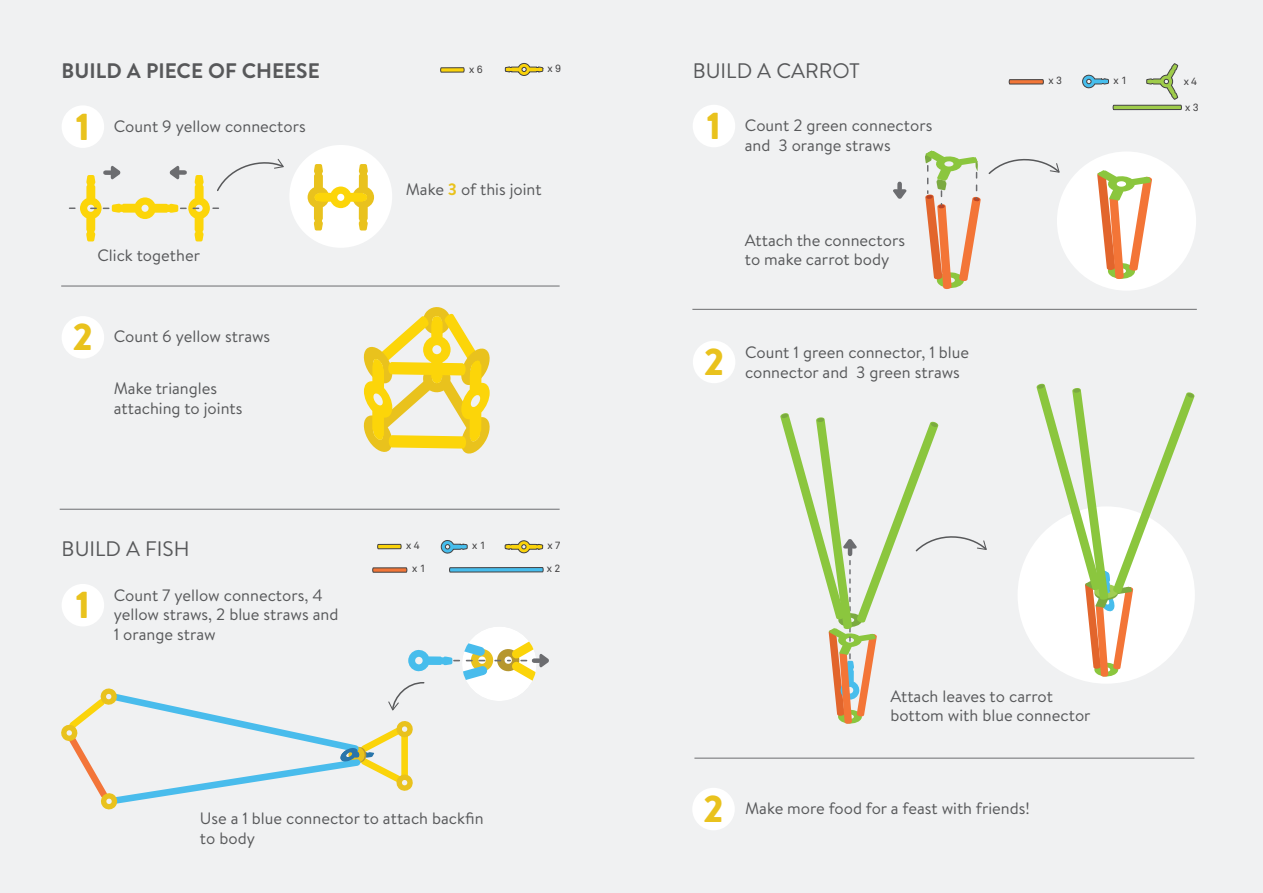
<style>
.page{position:relative;width:1263px;height:893px;background:#f0f1f2}
.page>*{position:absolute;margin:0;border:0;box-sizing:border-box;transform-origin:0 0}
.t1{font:900 37.5px "Brandon Text";color:#e9c21d}
.t2{font:21px "Brandon Text";color:#57585a}
.t3{font:700 21px "Brandon Text";color:#57585a}
.t4{font:16.5px/19.8px "Brandon Text";color:#57585a}
.t5{font:10.5px "Akkurat Std";color:#424142}
.s1{font-weight:700;color:#e9c21d}
</style>
<div class="page">
<div style="left:62px;top:105px;width:42px;height:43px;background:#fff;border-radius:50%"></div>
<div style="left:62px;top:584px;width:42px;height:42px;background:#fff;border-radius:50%"></div>
<div style="left:62px;top:316px;width:42px;height:43px;background:#fff;border-radius:50%"></div>
<div style="left:289px;top:145px;width:103px;height:103px;background:#fff;border-radius:50%"></div>
<hr style="left:61px;top:286px;width:499px;height:1px;background:#6c6d70">
<hr style="left:692px;top:309px;width:505px;height:1px;background:#6c6d70">
<hr style="left:694px;top:758px;width:500px;height:1px;background:#6c6d70">
<hr style="left:60px;top:509px;width:500px;height:1px;background:#6c6d70">
<div style="left:1057px;top:151px;width:139px;height:140px;background:#fff;border-radius:50%"></div>
<div style="left:693px;top:105px;width:42px;height:42px;background:#fff;border-radius:50%"></div>
<svg style="left:988px;top:158px;width:72px;height:16px"></svg>
<svg style="left:1097px;top:170px;width:55px;height:109px"></svg>
<svg style="left:925px;top:151px;width:56px;height:138px"></svg>
<svg style="left:893px;top:182px;width:14px;height:17px"></svg>
<div style="left:693px;top:341px;width:42px;height:42px;background:#fff;border-radius:50%"></div>
<svg style="left:70px;top:159px;width:214px;height:82px"></svg>
<svg style="left:308px;top:164px;width:66px;height:66px"></svg>
<svg style="left:363px;top:307px;width:127px;height:147px"></svg>
<svg style="left:61px;top:627px;width:488px;height:183px"></svg>
<div style="left:1017px;top:506px;width:178px;height:178px;background:#fff;border-radius:50%"></div>
<svg style="left:1036px;top:383px;width:158px;height:294px"></svg>
<svg style="left:780px;top:413px;width:207px;height:311px"></svg>
<svg style="left:505px;top:540px;width:38px;height:13px"></svg>
<svg style="left:377px;top:544px;width:24px;height:5px"></svg>
<svg style="left:441px;top:540px;width:27px;height:14px"></svg>
<svg style="left:372px;top:567px;width:35px;height:6px"></svg>
<svg style="left:449px;top:567px;width:94px;height:5px"></svg>
<svg style="left:1009px;top:79px;width:35px;height:5px"></svg>
<svg style="left:1082px;top:63px;width:100px;height:47px"></svg>
<div style="left:692px;top:788px;width:43px;height:42px;background:#fff;border-radius:50%"></div>
<svg style="left:505px;top:63px;width:39px;height:13px"></svg>
<svg style="left:440px;top:67px;width:24px;height:6px"></svg>
<p class="t3" style="left:62px;top:57px;width:260px">BUILD A PIECE OF CHEESE</p>
<h1 class="t1" style="left:76px;top:100px;width:16px">1</h1>
<p class="t4" style="left:114px;top:115px;width:193px">Count 9 yellow connectors</p>
<p class="t4" style="left:97px;top:245px;width:104px">Click together</p>
<h1 class="t1" style="left:73px;top:311px;width:22px">2</h1>
<p class="t4" style="left:114px;top:326px;width:158px">Count 6 yellow straws</p>
<p class="t4" style="left:114px;top:378px;width:130px">Make triangles attaching to joints</p>
<p class="t2" style="left:62px;top:534px;width:129px">BUILD A FISH</p>
<h1 class="t1" style="left:76px;top:578px;width:16px">1</h1>
<p class="t4" style="left:114px;top:584px;width:226px">Count 7 yellow connectors, 4 yellow straws, 2 blue straws and<br>1 orange straw</p>
<p class="t5" style="left:469px;top:63px;width:15px">x 6</p>
<p class="t5" style="left:547px;top:62px;width:15px">x 9</p>
<p class="t4" style="left:406px;top:179px;width:137px">Make <span class="s1">3</span> of this joint</p>
<p class="t5" style="left:406px;top:539px;width:15px">x 4</p>
<p class="t5" style="left:472px;top:539px;width:15px">x 1</p>
<p class="t5" style="left:547px;top:540px;width:15px">x 7</p>
<p class="t5" style="left:412px;top:563px;width:15px">x 1</p>
<p class="t5" style="left:547px;top:562px;width:15px">x 2</p>
<p class="t4" style="left:200px;top:808px;width:285px">Use a 1 blue connector to attach backfin to body</p>
<p class="t2" style="left:693px;top:57px;width:169px">BUILD A CARROT</p>
<h1 class="t1" style="left:707px;top:99px;width:16px">1</h1>
<p class="t4" style="left:745px;top:115px;width:189px">Count 2 green connectors and 3 orange straws</p>
<p class="t4" style="left:745px;top:229px;width:162px">Attach the connectors to make carrot body</p>
<h1 class="t1" style="left:704px;top:335px;width:22px">2</h1>
<p class="t4" style="left:745px;top:342px;width:226px">Count 1 green connector, 1 blue connector and 3 green straws</p>
<p class="t5" style="left:1113px;top:74px;width:15px">x 1</p>
<p class="t5" style="left:1048px;top:74px;width:15px">x 3</p>
<p class="t5" style="left:1184px;top:75px;width:15px">x 4</p>
<p class="t5" style="left:1185px;top:101px;width:15px">x 3</p>
<p class="t4" style="left:890px;top:685px;width:202px">Attach leaves to carrot bottom with blue connector</p>
<h1 class="t1" style="left:703px;top:782px;width:22px">2</h1>
<p class="t4" style="left:745px;top:797px;width:286px">Make more food for a feast with friends!</p>
</div>
